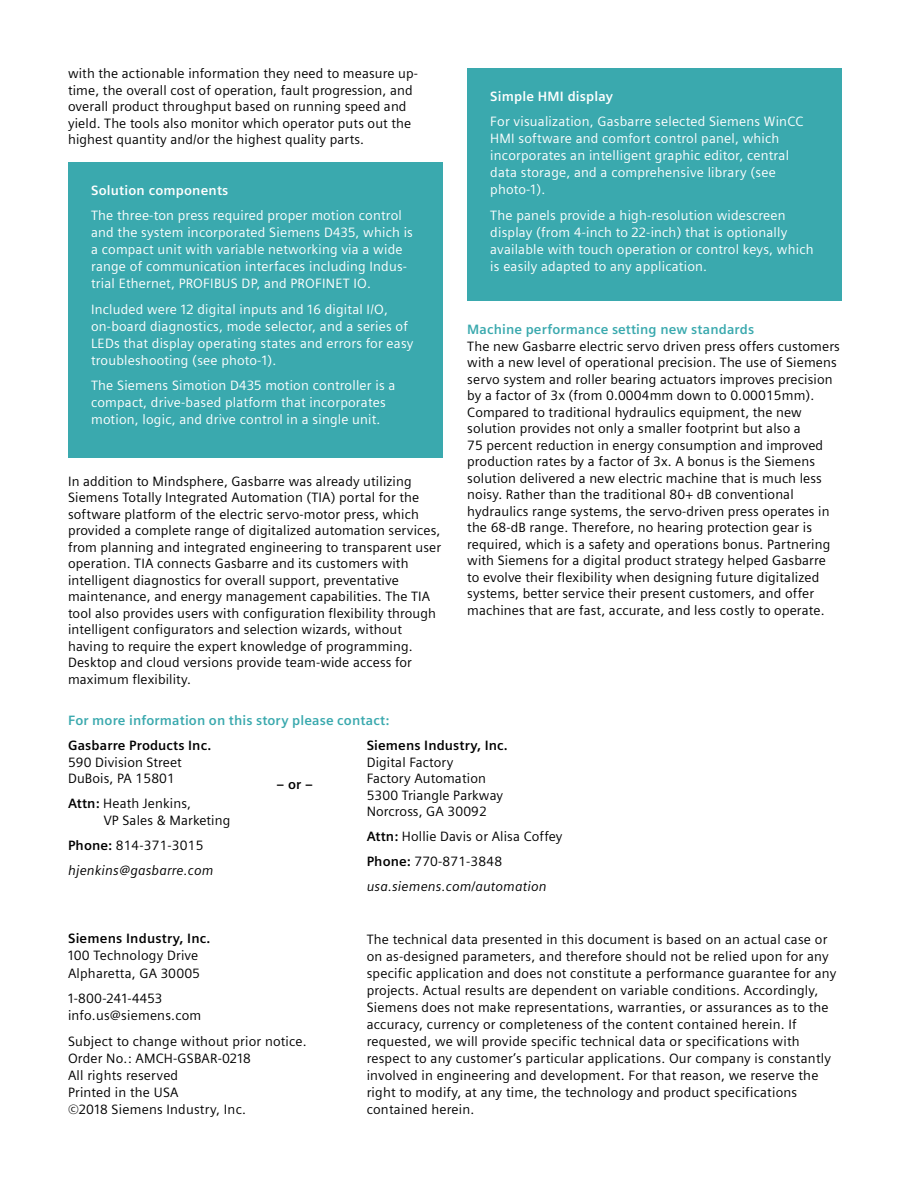
<style>
.page{position:relative;width:918px;height:1188px;background:#fff}
.page>*{position:absolute;margin:0;border:0;box-sizing:border-box;transform-origin:0 0}
.t1{font:13.5px/16.5px "Siemens Sans";letter-spacing:.01em;color:#000}
.t2{font:13.5px/17px "Siemens Sans";letter-spacing:.015em;color:#fff}
.t3{font:700 13.5px "Siemens Sans";letter-spacing:.01em;color:#3aa9ae}
.t4{font:700 13.5px "Siemens Sans";letter-spacing:.01em;color:#000}
.t5{font:italic 13.5px/25px "Siemens Sans";letter-spacing:.01em;color:#000}
.t6{font:700 13.5px "Siemens Sans";letter-spacing:.015em;color:#fff}
.s1{font-weight:700}
.s2{font-weight:700;font-style:normal}
.s3{font-style:normal}
.s4{font-style:italic}
</style>
<div class="page">
<div style="left:68px;top:162px;width:374px;height:296px;background:#3aa9ae"></div>
<div style="left:467px;top:68px;width:374px;height:232px;background:#3aa9ae"></div>
<p class="t1" style="left:68px;top:66px;width:352px">with the actionable information they need to measure up&shy;time, the overall cost of operation, fault progression, and overall product throughput based on running speed and yield. The tools also monitor which operator puts out the highest quantity and/or the highest quality parts.</p>
<p class="t6" style="left:91px;top:182px;width:139px">Solution components</p>
<p class="t2" style="left:91px;top:207px;width:323px">The three-ton press required proper motion control and the system incorporated Siemens D435, which is a compact unit with variable networking via a wide range of communication interfaces including Indus&shy;trial Ethernet, PROFIBUS DP, and PROFINET IO.</p>
<p class="t2" style="left:91px;top:301px;width:324px">Included were 12 digital inputs and 16 digital I/O, on-board diagnostics, mode selector, and a series of LEDs that display operating states and errors for easy troubleshooting (see photo-1).</p>
<p class="t2" style="left:91px;top:377px;width:306px">The Siemens Simotion D435 motion controller is a compact, drive-based platform that incorporates motion, logic, and drive control in a single unit.</p>
<p class="t1" style="left:68px;top:473px;width:375px">In addition to Mindsphere, Gasbarre was already utilizing Siemens Totally Integrated Automation (TIA) portal for the software platform of the electric servo-motor press, which provided a complete range of digitalized automation services, from planning and integrated engineering to transparent user operation. TIA connects Gasbarre and its customers with intelligent diagnostics for overall support, preventative maintenance, and energy management capabilities. The TIA tool also provides users with configuration flexibility through intelligent configurators and selection wizards, without having to require the expert knowledge of programming.<br>Desktop and cloud versions provide team-wide access for maximum flexibility.</p>
<p class="t6" style="left:490px;top:88px;width:124px">Simple HMI display</p>
<p class="t2" style="left:490px;top:113px;width:315px">For visualization, Gasbarre selected Siemens WinCC HMI software and comfort control panel, which incorporates an intelligent graphic editor, central data storage, and a comprehensive library (see photo-1).</p>
<p class="t2" style="left:490px;top:207px;width:325px">The panels provide a high-resolution widescreen display (from 4-inch to 22-inch) that is optionally available with touch operation or control keys, which is easily adapted to any application.</p>
<p class="t3" style="left:467px;top:322px;width:288px">Machine performance setting new standards</p>
<p class="t1" style="left:467px;top:338px;width:374px">The new Gasbarre electric servo driven press offers customers with a new level of operational precision. The use of Siemens servo system and roller bearing actuators improves precision by a factor of 3x (from 0.0004mm down to 0.00015mm).<br>Compared to traditional hydraulics equipment, the new solution provides not only a smaller footprint but also a<br>75 percent reduction in energy consumption and improved production rates by a factor of 3x. A bonus is the Siemens solution delivered a new electric machine that is much less noisy. Rather than the traditional 80+ dB conventional hydraulics range systems, the servo-driven press operates in the 68-dB range. Therefore, no hearing protection gear is required, which is a safety and operations bonus. Partnering with Siemens for a digital product strategy helped Gasbarre to evolve their flexibility when designing future digitalized systems, better service their present customers, and offer machines that are fast, accurate, and less costly to operate.</p>
<p class="t3" style="left:68px;top:713px;width:323px">For more information on this story please contact:</p>
<p class="t4" style="left:68px;top:738px;width:145px">Gasbarre Products Inc.</p>
<p class="t1" style="left:68px;top:754px;width:115px">590 Division Street<br>DuBois, PA 15801</p>
<p class="t1" style="left:104px;top:795px;width:128px;text-indent:-36px"><span class="s1">Attn:</span> Heath Jenkins,<br>VP Sales &amp; Marketing</p>
<p class="t5" style="left:68px;top:833px;width:147px"><span class="s2">Phone:</span> <span class="s3">814-371-3015 </span>hjenkins@gasbarre.com</p>
<p class="t4" style="left:367px;top:738px;width:143px">Siemens Industry, Inc.</p>
<p class="t1" style="left:367px;top:754px;width:138px">Digital Factory<br>Factory Automation<br>5300 Triangle Parkway<br>Norcross, GA 30092</p>
<p class="t1" style="left:367px;top:824px;width:197px;line-height:25px"><span class="s1">Attn:</span> Hollie Davis or Alisa Coffey<br><span class="s1">Phone:</span> 770-871-3848 <span class="s4">usa.siemens.com/automation</span></p>
<p class="t4" style="left:276px;top:777px;width:38px">– or –</p>
<p class="t4" style="left:68px;top:931px;width:144px">Siemens Industry, Inc.</p>
<p class="t1" style="left:68px;top:947px;width:133px;line-height:17px">100 Technology Drive<br>Alpharetta, GA 30005</p>
<p class="t1" style="left:68px;top:990px;width:135px;line-height:17px">1-800-241-4453 info.us@siemens.com</p>
<p class="t1" style="left:68px;top:1032px;width:240px;line-height:17px">Subject to change without prior notice.<br>Order No.: AMCH-GSBAR-0218<br>All rights reserved<br>Printed in the USA<br>©2018 Siemens Industry, Inc.</p>
<p class="t1" style="left:367px;top:931px;width:471px;line-height:17px">The technical data presented in this document is based on an actual case or on as-designed parameters, and therefore should not be relied upon for any specific application and does not constitute a performance guarantee for any projects. Actual results are dependent on variable conditions. Accordingly, Siemens does not make representations, warranties, or assurances as to the accuracy, currency or completeness of the content contained herein. If requested, we will provide specific technical data or specifications with respect to any customer’s particular applications. Our company is constantly involved in engineering and development. For that reason, we reserve the right to modify, at any time, the technology and product specifications contained herein.</p>
</div>
